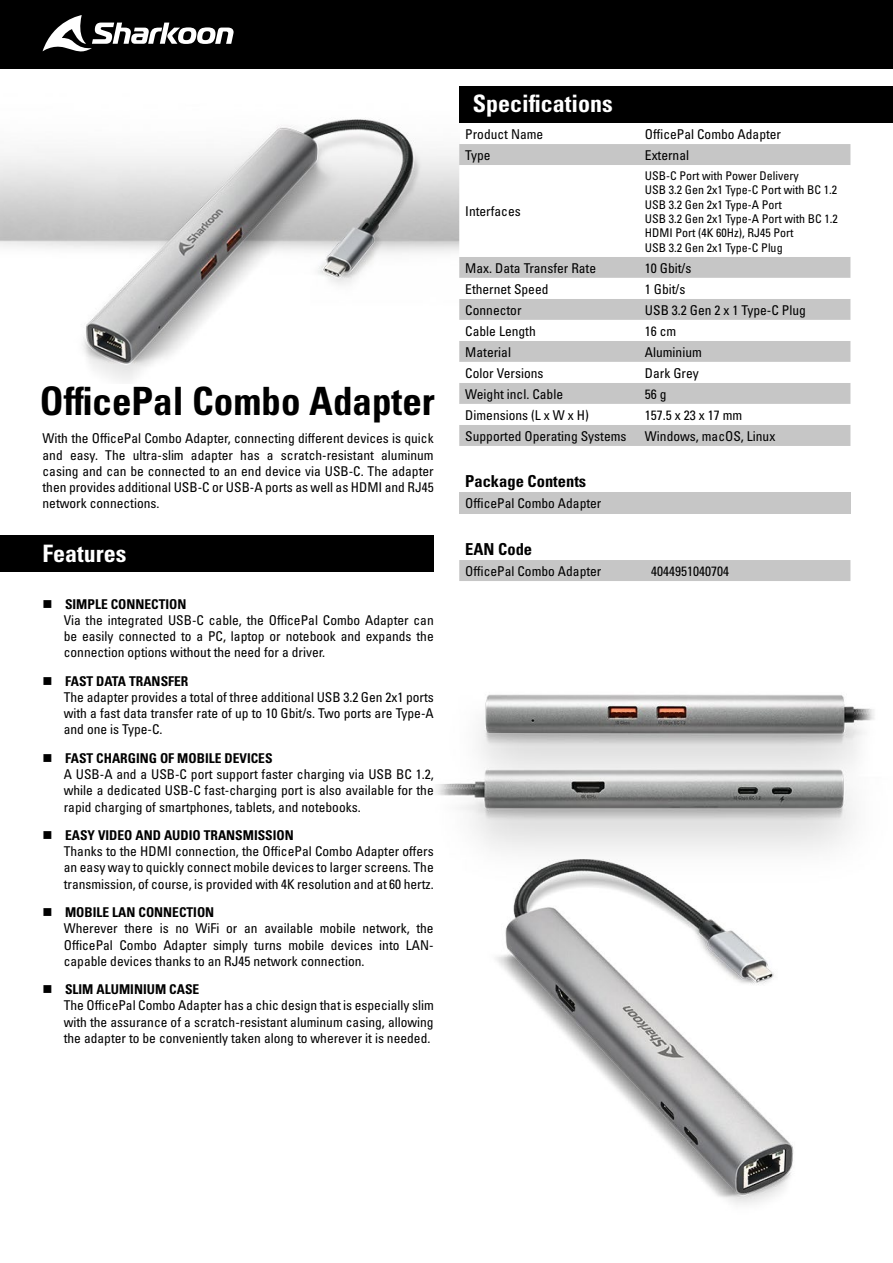
<style>
.page{position:relative;width:893px;height:1263px;background:#fff}
.page>*{position:absolute;margin:0;border:0;box-sizing:border-box;transform-origin:0 0}
.t1{font:39px "Univers LTCYR 67 Bold Cond";color:#000}
.t2{font:24px "Univers LTCYR 67 Bold Cond";color:#fff}
.t3{font:16.5px "Univers LTCYR 67 Bold Cond";color:#000}
.Content{font:condensed 13.5px/16.2px "Univers LTCYR 57";color:#000;text-align:justify}
.t4{font:13.5px "Univers LTCYR 67 Bold Cond";color:#000}
.t5{font:condensed 12px/14.4px "Univers LTCYR 57";color:#000}
</style>
<div class="page">
<img style="left:436px;top:144px;width:438px;height:1061px">
<img style="left:0;top:119px;width:459px;height:265px">
<div style="left:0;top:0;width:893px;height:69px;background:#000"></div>
<div style="left:459px;top:86px;width:434px;height:37px;background:#000"></div>
<div style="left:459px;top:144px;width:391px;height:302px;background:#c6c6c6"></div>
<svg style="left:459px;top:165px;width:391px;height:134px"></svg>
<svg style="left:459px;top:320px;width:391px;height:105px"></svg>
<div style="left:0;top:535px;width:434px;height:37px;background:#000"></div>
<svg style="left:43px;top:15px;width:191px;height:37px"></svg>
<div style="left:459px;top:492px;width:391px;height:21px;background:#c6c6c6"></div>
<div style="left:459px;top:560px;width:391px;height:21px;background:#c6c6c6"></div>
<p class="t2" style="left:473px;top:89px;width:142px">Specifications</p>
<p class="Content" style="left:465px;top:126px;width:80px">Product Name</p>
<p class="Content" style="left:645px;top:126px;width:138px">OfficePal Combo Adapter</p>
<p class="Content" style="left:465px;top:147px;width:27px">Type</p>
<p class="Content" style="left:645px;top:147px;width:46px">External</p>
<p class="t1" style="left:40px;top:377px;width:396px">OfficePal Combo Adapter</p>
<p class="Content" style="left:465px;top:203px;width:57px">Interfaces</p>
<p class="t5" style="left:645px;top:168px;width:155px">USB-C Port with Power Delivery</p>
<p class="t5" style="left:645px;top:182px;width:194px">USB 3.2 Gen 2x1 Type-C Port with BC 1.2</p>
<p class="t5" style="left:645px;top:197px;width:139px">USB 3.2 Gen 2x1 Type-A Port</p>
<p class="t5" style="left:645px;top:211px;width:195px">USB 3.2 Gen 2x1 Type-A Port with BC 1.2<br>HDMI Port (4K 60Hz), RJ45 Port</p>
<p class="t5" style="left:645px;top:240px;width:139px">USB 3.2 Gen 2x1 Type-C Plug</p>
<p class="Content" style="left:465px;top:260px;width:132px">Max. Data Transfer Rate</p>
<p class="Content" style="left:645px;top:260px;width:48px">10 Gbit/s</p>
<p class="Content" style="left:465px;top:281px;width:85px">Ethernet Speed</p>
<p class="Content" style="left:645px;top:281px;width:42px">1 Gbit/s</p>
<p class="Content" style="left:465px;top:302px;width:58px">Connector</p>
<p class="Content" style="left:645px;top:302px;width:162px">USB 3.2 Gen 2 x 1 Type-C Plug</p>
<p class="Content" style="left:465px;top:323px;width:72px">Cable Length</p>
<p class="Content" style="left:645px;top:323px;width:33px">16 cm</p>
<p class="Content" style="left:465px;top:344px;width:47px">Material</p>
<p class="Content" style="left:645px;top:344px;width:58px">Aluminium</p>
<p class="Content" style="left:465px;top:365px;width:80px">Color Versions</p>
<p class="Content" style="left:645px;top:365px;width:55px">Dark Grey</p>
<p class="Content" style="left:465px;top:386px;width:99px">Weight incl. Cable</p>
<p class="Content" style="left:645px;top:386px;width:23px">56 g</p>
<p class="Content" style="left:465px;top:407px;width:125px">Dimensions (L x W x H)</p>
<p class="Content" style="left:645px;top:407px;width:99px">157.5 x 23 x 17 mm</p>
<p class="Content" style="left:43px;top:430px;width:393px">With the OfficePal Combo Adapter, connecting different devices is quick</p>
<p class="Content" style="left:465px;top:428px;width:163px">Supported Operating Systems</p>
<p class="Content" style="left:645px;top:428px;width:132px">Windows, macOS, Linux</p>
<p class="Content" style="left:43px;top:446px;width:393px">and easy. The ultra-slim adapter has a scratch-resistant aluminum casing and can be connected to an end device via USB-C. The adapter then provides additional USB-C or USB-A ports as well as HDMI and RJ45 network connections.</p>
<p class="t2" style="left:43px;top:538px;width:85px">Features</p>
<p class="t3" style="left:465px;top:471px;width:123px">Package Contents</p>
<p class="Content" style="left:465px;top:495px;width:138px">OfficePal Combo Adapter</p>
<p class="t3" style="left:465px;top:539px;width:68px">EAN Code</p>
<p class="Content" style="left:465px;top:563px;width:138px">OfficePal Combo Adapter</p>
<p class="Content" style="left:651px;top:563px;width:79px">4044951040704</p>
<p class="t4" style="left:65px;top:596px;width:123px">SIMPLE CONNECTION</p>
<p class="Content" style="left:64px;top:612px;width:371px">Via the integrated USB-C cable, the OfficePal Combo Adapter can be easily connected to a PC, laptop or notebook and expands the connection options without the need for a driver.</p>
<p class="t4" style="left:65px;top:673px;width:125px">FAST DATA TRANSFER</p>
<p class="Content" style="left:64px;top:689px;width:371px">The adapter provides a total of three additional USB 3.2 Gen 2x1 ports with a fast data transfer rate of up to 10 Gbit/s. Two ports are Type-A and one is Type-C.</p>
<p class="t4" style="left:65px;top:750px;width:209px">FAST CHARGING OF MOBILE DEVICES</p>
<p class="Content" style="left:64px;top:766px;width:371px">A USB-A and a USB-C port support faster charging via USB BC 1.2, while a dedicated USB-C fast-charging port is also available for the rapid charging of smartphones, tablets, and notebooks.</p>
<p class="t4" style="left:65px;top:827px;width:230px">EASY VIDEO AND AUDIO TRANSMISSION</p>
<p class="Content" style="left:64px;top:843px;width:371px">Thanks to the HDMI connection, the OfficePal Combo Adapter offers an easy way to quickly connect mobile devices to larger screens. The transmission, of course, is provided with 4K resolution and at 60 hertz.</p>
<p class="t4" style="left:65px;top:904px;width:151px">MOBILE LAN CONNECTION</p>
<p class="Content" style="left:64px;top:920px;width:371px">Wherever there is no WiFi or an available mobile network, the OfficePal Combo Adapter simply turns mobile devices into LAN&shy;capable devices thanks to an RJ45 network connection.</p>
<p class="t4" style="left:65px;top:981px;width:136px">SLIM ALUMINIUM CASE</p>
<p class="Content" style="left:64px;top:997px;width:371px">The OfficePal Combo Adapter has a chic design that is especially slim with the assurance of a scratch-resistant aluminum casing, allowing the adapter to be conveniently taken along to wherever it is needed.</p>
</div>
